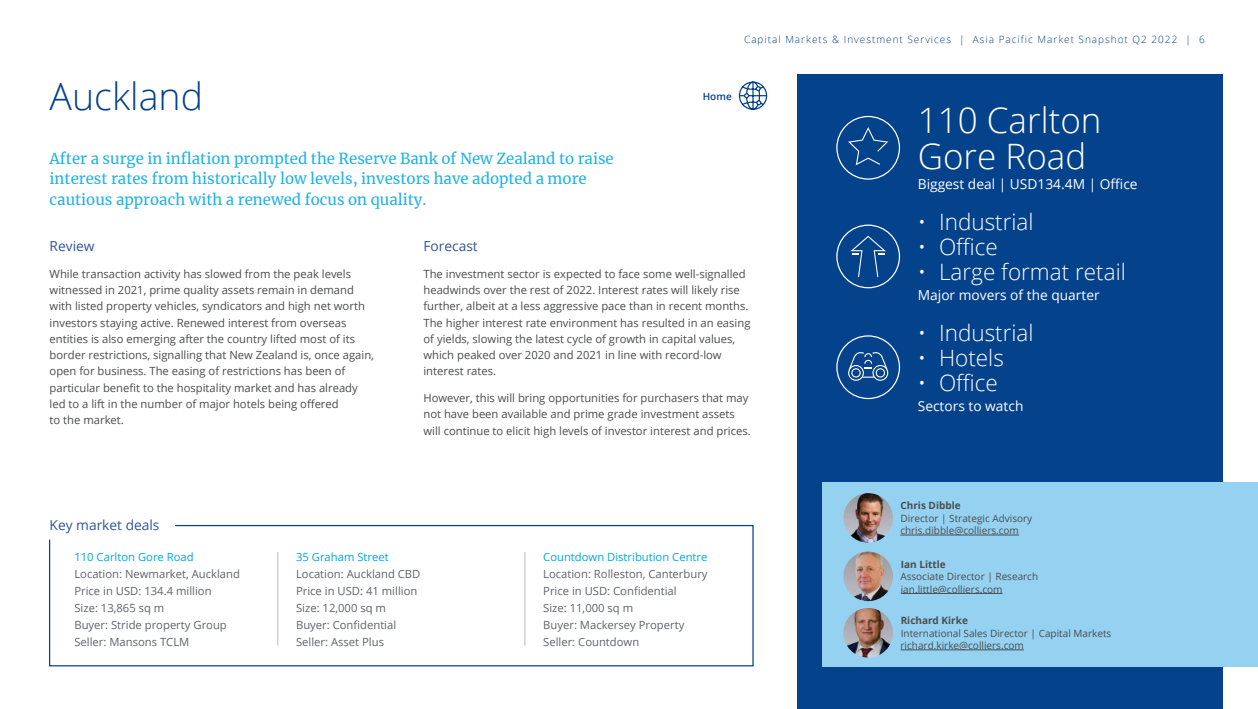
<style>
.page{position:relative;width:1258px;height:709px;background:#fff}
.page>*{position:absolute;margin:0;border:0;box-sizing:border-box;transform-origin:0 0}
.t1{font:300 37.5px "Open Sans";color:#05428c}
.t2{font:300 35px/36.2px "Open Sans";color:#fff}
.t3{font:300 22.5px "Open Sans";color:#fff}
.t4{font:15px/20.6px "Merriweather";color:#21b2e7}
.t5{font:13.75px "Open Sans";color:#fff}
.t6{font:13.75px "Open Sans";color:#2f5498}
.t7{font:11.25px/16.2px "Open Sans";color:#4b4c4d}
.t8{font:11.25px/17px "Open Sans";color:#5f6369}
.t9{font:11.25px "Open Sans";color:#00a8e4}
.t10{font:10px/12.5px "Open Sans";color:#4b4c4d}
.t11{font:300 10px "Open Sans";letter-spacing:.1em;color:#05428c}
.t12{font:700 10px "Open Sans";color:#4b4c4d}
.t13{font:600 10px "Open Sans";color:#05428c}
</style>
<div class="page">
<div style="left:797px;top:74px;width:425px;height:635px;background:#05428c"></div>
<svg style="left:738px;top:81px;width:30px;height:29px"></svg>
<div style="left:822px;top:482px;width:436px;height:184px;background:#95d2f2"></div>
<img style="left:843px;top:493px;width:50px;height:49px;border-radius:25px">
<hr style="left:900px;top:535px;width:119px;height:1px;background:#4b4c4d">
<img style="left:843px;top:608px;width:50px;height:49px;border-radius:25px">
<hr style="left:900px;top:649px;width:124px;height:1px;background:#4b4c4d">
<img style="left:843px;top:551px;width:50px;height:50px;border-radius:25px">
<hr style="left:901px;top:593px;width:101px;height:1px;background:#4b4c4d">
<div style="left:836px;top:224px;width:64px;height:64px;border:1px solid #fff;border-radius:50%"></div>
<svg style="left:850px;top:236px;width:36px;height:41px"></svg>
<div style="left:836px;top:335px;width:64px;height:64px;border:1px solid #fff;border-radius:50%"></div>
<svg style="left:848px;top:352px;width:40px;height:29px"></svg>
<div style="left:836px;top:116px;width:64px;height:64px;border:1px solid #fff;border-radius:50%"></div>
<svg style="left:848px;top:127px;width:40px;height:38px"></svg>
<svg style="left:49px;top:524px;width:705px;height:143px"></svg>
<hr style="left:277px;top:552px;width:1px;height:93px;background:#c8c9c9">
<hr style="left:524px;top:552px;width:1px;height:93px;background:#c8c9c9">
<p class="t11" style="left:744px;top:33px;width:462px">Capital Markets &amp; Investment Services | Asia Pacific Market Snapshot Q2 2022 | 6</p>
<h1 class="t1" style="left:50px;top:71px;width:155px">Auckland</h1>
<p class="t13" style="left:703px;top:89px;width:30px">Home</p>
<h3 class="t4" style="left:50px;top:147px;width:566px">After a surge in inflation prompted the Reserve Bank of New Zealand to raise interest rates from historically low levels, investors have adopted a more cautious approach with a renewed focus on quality.</h3>
<p class="t6" style="left:50px;top:236px;width:46px">Review</p>
<p class="t7" style="left:50px;top:265px;width:326px">While transaction activity has slowed from the peak levels witnessed in 2021, prime quality assets remain in demand with listed property vehicles, syndicators and high net worth investors staying active. Renewed interest from overseas entities is also emerging after the country lifted most of its border restrictions, signalling that New Zealand is, once again, open for business. The easing of restrictions has been of particular benefit to the hospitality market and has already led to a lift in the number of major hotels being offered<br>to the market.</p>
<p class="t6" style="left:423px;top:236px;width:56px">Forecast</p>
<p class="t7" style="left:423px;top:265px;width:329px">The investment sector is expected to face some well-signalled headwinds over the rest of 2022. Interest rates will likely rise further, albeit at a less aggressive pace than in recent months.<br>The higher interest rate environment has resulted in an easing of yields, slowing the latest cycle of growth in capital values, which peaked over 2020 and 2021 in line with record-low interest rates.</p>
<p class="t7" style="left:423px;top:390px;width:329px">However, this will bring opportunities for purchasers that may not have been available and prime grade investment assets will continue to elicit high levels of investor interest and prices.</p>
<p class="t6" style="left:50px;top:515px;width:111px">Key market deals</p>
<p class="t9" style="left:74px;top:548px;width:121px">110 Carlton Gore Road</p>
<p class="t8" style="left:74px;top:564px;width:167px">Location: Newmarket, Auckland<br>Price in USD: 134.4 million<br>Size: 13,865 sq m<br>Buyer: Stride property Group<br>Seller: Mansons TCLM</p>
<p class="t9" style="left:296px;top:548px;width:94px">35 Graham Street</p>
<p class="t8" style="left:296px;top:564px;width:126px">Location: Auckland CBD<br>Price in USD: 41 million<br>Size: 12,000 sq m<br>Buyer: Confidential<br>Seller: Asset Plus</p>
<p class="t9" style="left:543px;top:548px;width:166px">Countdown Distribution Centre</p>
<p class="t8" style="left:543px;top:564px;width:166px">Location: Rolleston, Canterbury<br>Price in USD: Confidential<br>Size: 11,000 sq m<br>Buyer: Mackersey Property<br>Seller: Countdown</p>
<h2 class="t2" style="left:918px;top:101px;width:185px">110 Carlton<br>Gore Road</h2>
<p class="t5" style="left:918px;top:175px;width:221px">Biggest deal | USD134.4M | Office</p>
<h3 class="t3" style="left:918px;top:206px;width:117px">• Industrial</h3>
<h3 class="t3" style="left:918px;top:231px;width:82px">• Office</h3>
<h3 class="t3" style="left:918px;top:256px;width:210px">• Large format retail</h3>
<p class="t5" style="left:918px;top:285px;width:183px">Major movers of the quarter</p>
<h3 class="t3" style="left:918px;top:317px;width:117px">• Industrial</h3>
<h3 class="t3" style="left:918px;top:342px;width:88px">• Hotels</h3>
<h3 class="t3" style="left:918px;top:367px;width:82px">• Office</h3>
<p class="t5" style="left:918px;top:396px;width:107px">Sectors to watch</p>
<p class="t12" style="left:900px;top:498px;width:62px">Chris Dibble</p>
<p class="t10" style="left:900px;top:511px;width:133px">Director | Strategic Advisory chris.dibble@colliers.com</p>
<p class="t12" style="left:901px;top:557px;width:46px">Ian Little</p>
<p class="t10" style="left:900px;top:570px;width:139px">Associate Director | Research ian.little@colliers.com</p>
<p class="t12" style="left:901px;top:613px;width:69px">Richard Kirke</p>
<p class="t10" style="left:900px;top:626px;width:212px">International Sales Director | Capital Markets richard.kirke@colliers.com</p>
</div>
